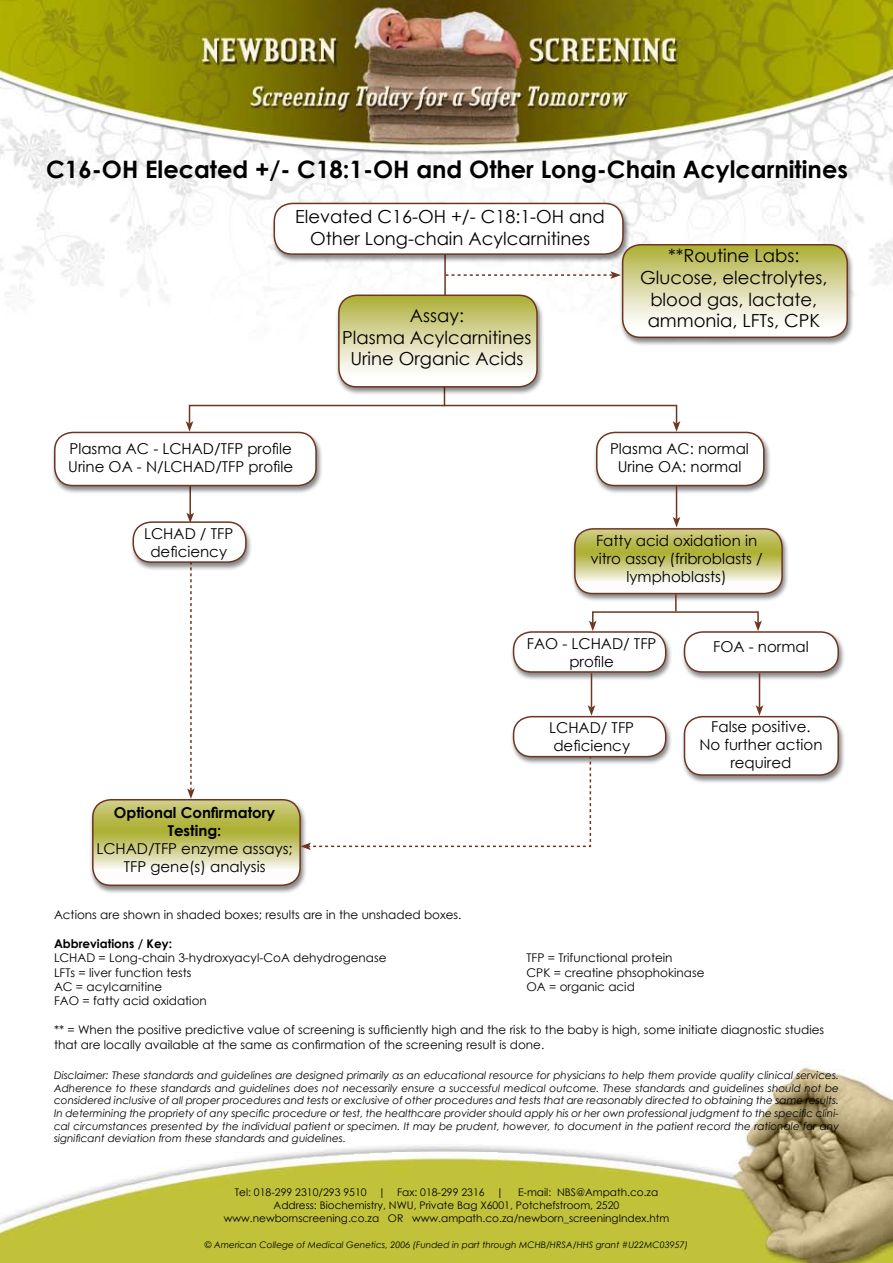
<style>
.page{position:relative;width:893px;height:1263px;background:#fff}
.page>*{position:absolute;margin:0;border:0;box-sizing:border-box;transform-origin:0 0}
.t1{font:700 24px "Century Gothic";color:#000}
.t2{font:18px/21.6px "Century Gothic";color:#000;text-align:center}
.t3{font:15px/18px "Century Gothic";color:#000;text-align:center}
.t4{font:12px/14.4px "Century Gothic";color:#000}
.t5{font:italic 10.5px/12.6px "Century Gothic";color:#000;text-align:justify}
.t6{font:10.5px "Century Gothic";color:#000}
.t7{font:italic 9px "Century Gothic";color:#000}
.s1{font-weight:700}
</style>
<div class="page">
<img style="left:0;top:0;width:893px;height:1263px">
<hr style="left:444px;top:364px;width:1px;height:42px;background:#6e3620">
<hr style="left:189px;top:486px;width:2px;height:29px;background:#6e3620">
<div style="left:593px;top:431px;width:178px;height:64px;background:#000;opacity:.47"></div>
<div style="left:597px;top:432px;width:167px;height:53px;background:#fff;border-radius:18px"></div>
<div style="left:596px;top:432px;width:169px;height:54px;border:2px solid #6e3620;border-radius:18px"></div>
<div style="left:681px;top:630px;width:164px;height:51px;background:#000;opacity:.47"></div>
<div style="left:684px;top:632px;width:154px;height:40px;background:#fff;border-radius:18px"></div>
<div style="left:684px;top:631px;width:155px;height:42px;border:2px solid #6e3620;border-radius:18px"></div>
<div style="left:271px;top:202px;width:359px;height:61px;background:#000;opacity:.47"></div>
<div style="left:274px;top:203px;width:349px;height:51px;background:#fff;border-radius:18px"></div>
<div style="left:274px;top:203px;width:350px;height:52px;border:2px solid #6e3620;border-radius:18px"></div>
<div style="left:619px;top:243px;width:236px;height:103px;background:#000;opacity:.47"></div>
<div style="left:335px;top:294px;width:209px;height:102px;background:#000;opacity:.47"></div>
<svg style="left:339px;top:245px;width:508px;height:142px"></svg>
<div style="left:338px;top:295px;width:200px;height:93px;border:2px solid #6e3620;border-radius:18px"></div>
<div style="left:189px;top:405px;width:488px;height:19px;border:2px solid #6e3620"></div>
<svg style="left:186px;top:421px;width:7px;height:10px"></svg>
<svg style="left:673px;top:421px;width:7px;height:11px"></svg>
<div style="left:51px;top:431px;width:272px;height:64px;background:#000;opacity:.47"></div>
<div style="left:55px;top:432px;width:261px;height:53px;background:#fff;border-radius:18px"></div>
<div style="left:54px;top:432px;width:263px;height:54px;border:2px solid #6e3620;border-radius:18px"></div>
<div style="left:571px;top:527px;width:218px;height:76px;background:#000;opacity:.47"></div>
<div style="left:681px;top:715px;width:164px;height:69px;background:#000;opacity:.47"></div>
<div style="left:684px;top:717px;width:154px;height:58px;background:#fff;border-radius:18px"></div>
<div style="left:684px;top:716px;width:155px;height:60px;border:2px solid #6e3620;border-radius:18px"></div>
<div style="left:89px;top:798px;width:218px;height:96px;background:#000;opacity:.47"></div>
<hr style="left:676px;top:485px;width:1px;height:34px;background:#6e3620">
<svg style="left:93px;top:513px;width:689px;height:372px"></svg>
<p class="t1" style="left:46px;top:151px;width:803px">C16-OH Elecated +/- C18:1-OH and Other Long-Chain Acylcarnitines</p>
<p class="t2" style="left:295px;top:206px;width:311px">Elevated C16-OH +/- C18:1-OH and<br>Other Long-chain Acylcarnitines</p>
<p class="t2" style="left:640px;top:245px;width:189px">**Routine Labs:<br>Glucose, electrolytes, blood gas, lactate,</p>
<p class="t2" style="left:410px;top:304px;width:56px">Assay:</p>
<p class="t2" style="left:648px;top:310px;width:174px">ammonia, LFTs, CPK</p>
<p class="t2" style="left:342px;top:326px;width:191px">Plasma Acylcarnitines<br>Urine Organic Acids</p>
<p class="t3" style="left:68px;top:439px;width:226px;text-align:left">Plasma AC - LCHAD/TFP profile<br>Urine OA - N/LCHAD/TFP profile</p>
<p class="t3" style="left:144px;top:524px;width:91px">LCHAD / TFP deficiency</p>
<p class="t3" style="left:96px;top:803px;width:198px"><span class="s1">Optional Confirmatory<br>Testing:<br></span>LCHAD/TFP enzyme assays;<br>TFP gene(s) analysis</p>
<p class="t4" style="left:54px;top:907px;width:409px">Actions are shown in shaded boxes; results are in the unshaded boxes.</p>
<p class="t4" style="left:54px;top:936px;width:334px"><span class="s1">Abbreviations / Key:<br></span>LCHAD = Long-chain 3-hydroxyacyl-CoA dehydrogenase</p>
<p class="t3" style="left:610px;top:439px;width:140px">Plasma AC: normal<br>Urine OA: normal</p>
<p class="t3" style="left:590px;top:531px;width:174px">Fatty acid oxidation in vitro assay (fribroblasts / lymphoblasts)</p>
<p class="t3" style="left:527px;top:634px;width:131px">FAO - LCHAD/ TFP profile</p>
<p class="t3" style="left:713px;top:637px;width:97px">FOA - normal</p>
<p class="t3" style="left:549px;top:719px;width:86px;text-align:left">LCHAD/ TFP deficiency</p>
<p class="t3" style="left:699px;top:718px;width:125px">False positive.<br>No further action required</p>
<p class="t4" style="left:526px;top:950px;width:148px">TFP = Trifunctional protein</p>
<p class="t4" style="left:54px;top:965px;width:139px">LFTs = liver function tests</p>
<p class="t4" style="left:526px;top:965px;width:179px">CPK = creatine phsophokinase</p>
<p class="t4" style="left:54px;top:979px;width:110px">AC = acylcarnitine</p>
<p class="t4" style="left:526px;top:979px;width:110px">OA = organic acid</p>
<p class="t4" style="left:54px;top:994px;width:154px">FAO = fatty acid oxidation</p>
<p class="t4" style="left:54px;top:1022px;width:772px">** = When the positive predictive value of screening is sufficiently high and the risk to the baby is high, some initiate diagnostic studies that are locally available at the same as confirmation of the screening result is done.</p>
<p class="t5" style="left:54px;top:1069px;width:786px">Disclaimer: These standards and guidelines are designed primarily as an educational resource for physicians to help them provide quality clinical services.<br>Adherence to these standards and guidelines does not necessarily ensure a successful medical outcome. These standards and guidelines should not be considered inclusive of all proper procedures and tests or exclusive of other procedures and tests that are reasonably directed to obtaining the same results.<br>In determining the propriety of any specific procedure or test, the healthcare provider should apply his or her own professional judgment to the specific clini&shy;cal circumstances presented by the individual patient or specimen. It may be prudent, however, to document in the patient record the rationale for any significant deviation from these standards and guidelines.</p>
<p class="t6" style="left:235px;top:1185px;width:270px">Tel: 018-299 2310/293 9510 | Fax: 018-299 2316 |</p>
<p class="t6" style="left:518px;top:1185px;width:142px">E-mail: NBS@Ampath.co.za</p>
<p class="t6" style="left:274px;top:1198px;width:347px">Address: Biochemistry, NWU, Private Bag X6001, Potchefstroom, 2520</p>
<p class="t6" style="left:224px;top:1210px;width:447px">www.newbornscreening.co.za OR www.ampath.co.za/newborn_screeningIndex.htm</p>
<p class="t7" style="left:205px;top:1239px;width:485px">© American College of Medical Genetics, 2006 (Funded in part through MCHB/HRSA/HHS grant #U22MC03957)</p>
</div>
